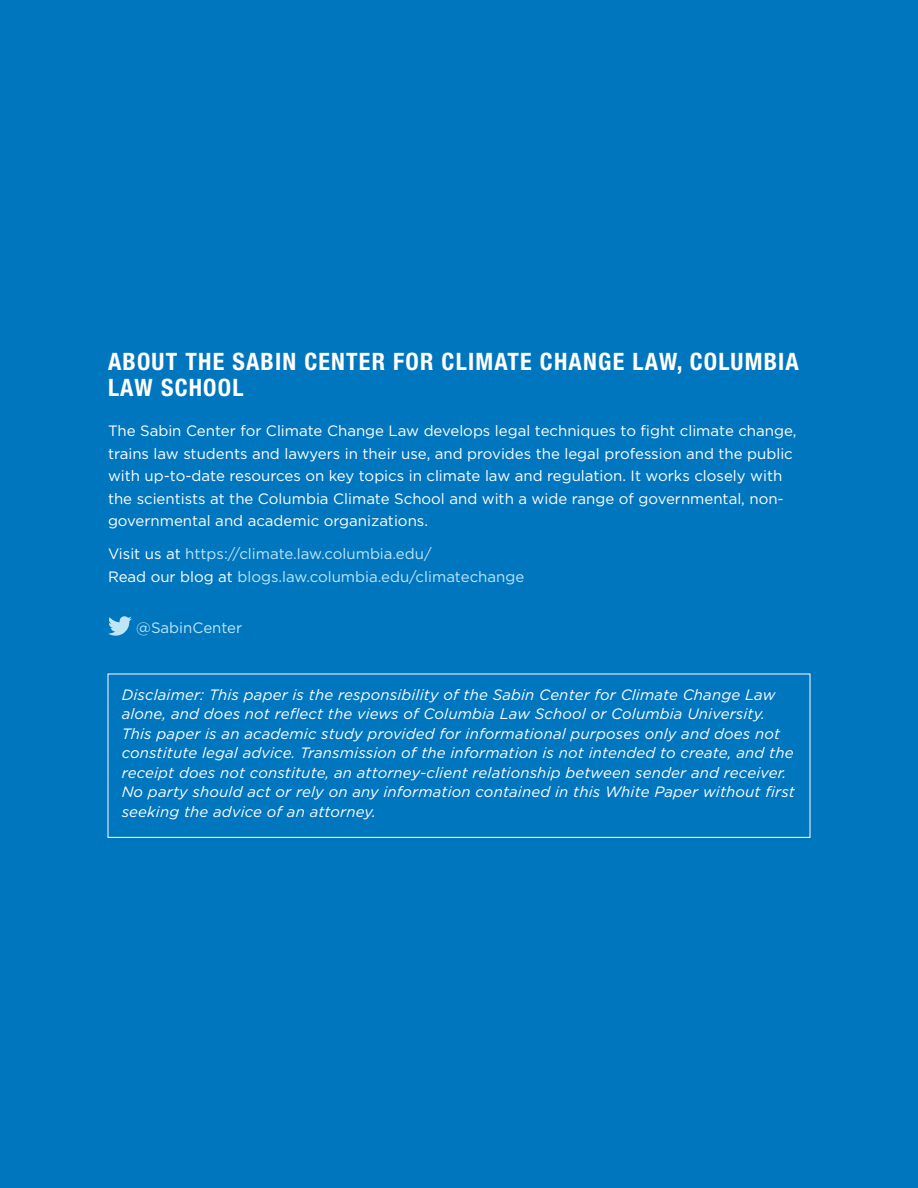
<style>
.page{position:relative;width:918px;height:1188px;background:#0076be}
.page>*{position:absolute;margin:0;border:0;box-sizing:border-box;transform-origin:0 0}
.t1{font:700 condensed 24px/25.5px "Helvetica Neue";letter-spacing:.05em;color:#fff}
.t2{font:italic 15px/19.5px "Gotham";letter-spacing:.01em;color:#fff}
.t3{font:15px/22.5px "Gotham";color:#fff}
.t4{font:15px "Gotham";color:#bee6f7}
.s1{color:#fff}
</style>
<div class="page">
<svg style="left:108px;top:616px;width:24px;height:20px"></svg>
<div style="left:108px;top:674px;width:702px;height:164px;border:1px solid #fff"></div>
<p class="t1" style="left:108px;top:349px;width:693px">ABOUT THE SABIN CENTER FOR CLIMATE CHANGE LAW, COLUMBIA<br>LAW SCHOOL</p>
<p class="t3" style="left:108px;top:419px;width:690px">The Sabin Center for Climate Change Law develops legal techniques to fight climate change, trains law students and lawyers in their use, and provides the legal profession and the public with up-to-date resources on key topics in climate law and regulation. It works closely with the scientists at the Columbia Climate School and with a wide range of governmental, non&shy;governmental and academic organizations.</p>
<p class="t4" style="left:108px;top:544px;width:325px"><span class="s1">Visit us at</span> https://climate.law.columbia.edu/</p>
<p class="t4" style="left:108px;top:567px;width:418px"><span class="s1">Read our blog at</span> blogs.law.columbia.edu/climatechange</p>
<p class="t4" style="left:136px;top:618px;width:107px">@SabinCenter</p>
<p class="t2" style="left:122px;top:684px;width:675px">Disclaimer: This paper is the responsibility of the Sabin Center for Climate Change Law alone, and does not reflect the views of Columbia Law School or Columbia University.<br>This paper is an academic study provided for informational purposes only and does not constitute legal advice. Transmission of the information is not intended to create, and the receipt does not constitute, an attorney-client relationship between sender and receiver.<br>No party should act or rely on any information contained in this White Paper without first seeking the advice of an attorney.</p>
</div>
